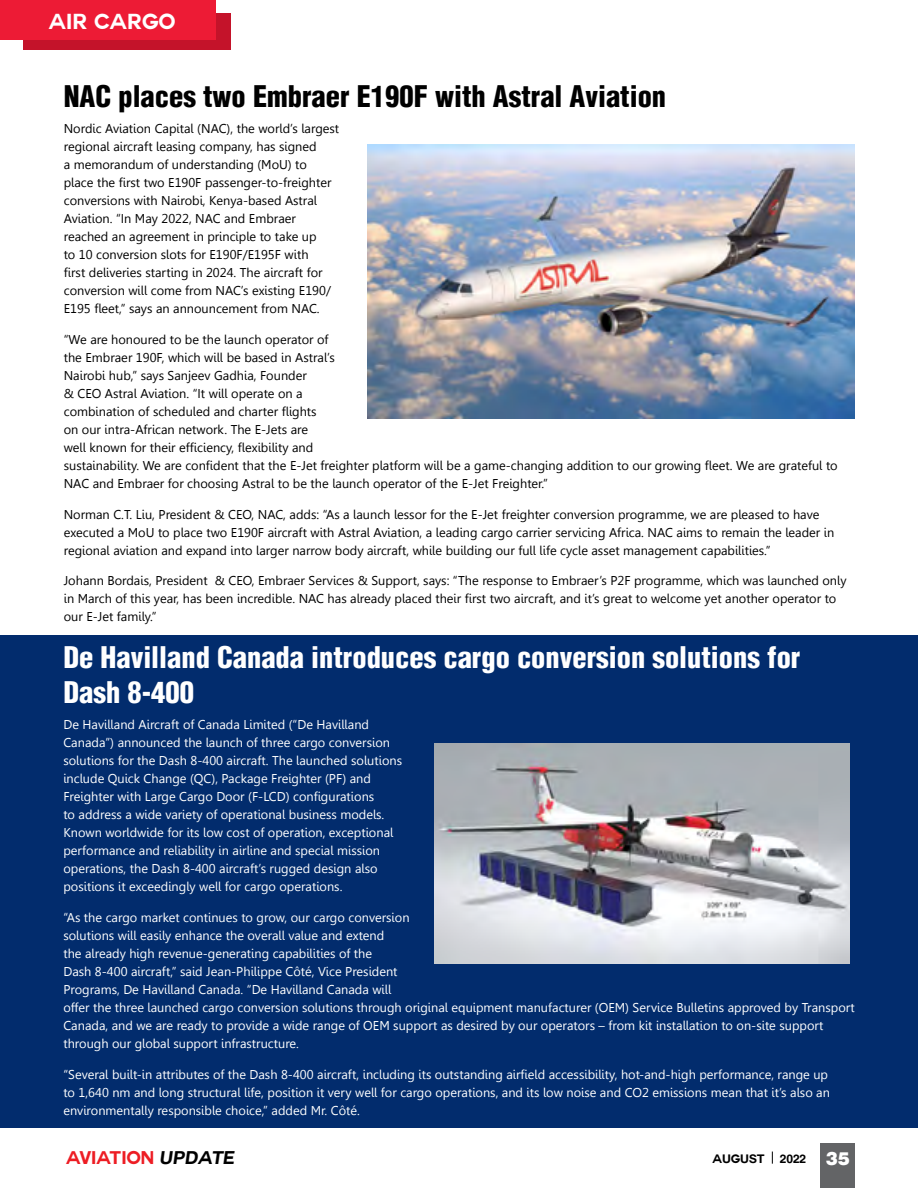
<style>
.page{position:relative;width:918px;height:1188px;background:#fff}
.page>*{position:absolute;margin:0;border:0;box-sizing:border-box;transform-origin:0 0}
.t1{font:900 condensed 28.5px/34.2px "Context Black Condensed S Si";color:#fff}
.t2{font:900 condensed 28.5px "Context Black Condensed S Si";color:#000}
.t3{font:700 21.3px "Couture";color:#fff}
.t4{font:700 18px "Couture";color:#ed1d24}
.t5{font:12.75px/18px "Gisha";color:#000}
.t6{font:12.75px/18px "Gisha";color:#fff}
.t7{font:700 12px "Couture";color:#000}
.s1{font-style:italic;color:#000}
.s2{font-family:"Context Black S Si";font-weight:900;font-size:18px;color:#fff}
</style>
<div class="page">
<div style="left:0;top:635px;width:918px;height:493px;background:#022c6d"></div>
<img style="left:434px;top:744px;width:415px;height:220px">
<img style="left:368px;top:145px;width:487px;height:274px">
<div style="left:23px;top:14px;width:207px;height:36px;background:#c4132a"></div>
<div style="left:0;top:0;width:216px;height:39px;background:#ed1b35"></div>
<div style="left:820px;top:1144px;width:35px;height:44px;background:#636466"></div>
<svg style="left:772px;top:1152px;width:1px;height:12px"></svg>
<h2 class="t3" style="left:49px;top:11px;width:128px">AIR CARGO</h2>
<h1 class="t2" style="left:64px;top:78px;width:604px">NAC places two Embraer E190F with Astral Aviation</h1>
<p class="t5" style="left:64px;top:120px;width:277px">Nordic Aviation Capital (NAC), the world’s largest regional aircraft leasing company, has signed<br>a memorandum of understanding (MoU) to place the first two E190F passenger-to-freighter conversions with Nairobi, Kenya-based Astral Aviation. “In May 2022, NAC and Embraer reached an agreement in principle to take up<br>to 10 conversion slots for E190F/E195F with<br>first deliveries starting in 2024. The aircraft for conversion will come from NAC’s existing E190/ E195 fleet,” says an announcement from NAC.</p>
<p class="t5" style="left:64px;top:330px;width:775px">“We are honoured to be the launch operator of<br>the Embraer 190F, which will be based in Astral’s<br>Nairobi hub,” says Sanjeev Gadhia, Founder<br>&amp; CEO Astral Aviation. “It will operate on a<br>combination of scheduled and charter flights<br>on our intra-African network. The E-Jets are<br>well known for their efficiency, flexibility and<br>sustainability. We are confident that the E-Jet freighter platform will be a game-changing addition to our growing fleet. We are grateful to NAC and Embraer for choosing Astral to be the launch operator of the E-Jet Freighter.”</p>
<p class="t5" style="left:64px;top:505px;width:772px">Norman C.T. Liu, President &amp; CEO, NAC, adds: “As a launch lessor for the E-Jet freighter conversion programme, we are pleased to have executed a MoU to place two E190F aircraft with Astral Aviation, a leading cargo carrier servicing Africa. NAC aims to remain the leader in regional aviation and expand into larger narrow body aircraft, while building our full life cycle asset management capabilities.”</p>
<p class="t5" style="left:64px;top:572px;width:784px">Johann Bordais, President &amp; CEO, Embraer Services &amp; Support, says: “The response to Embraer’s P2F programme, which was launched only in March of this year, has been incredible. NAC has already placed their first two aircraft, and it’s great to welcome yet another operator to our E-Jet family.”</p>
<h1 class="t1" style="left:63px;top:640px;width:738px">De Havilland Canada introduces cargo conversion solutions for<br>Dash 8-400</h1>
<p class="t6" style="left:63px;top:716px;width:340px">De Havilland Aircraft of Canada Limited (“De Havilland Canada”) announced the launch of three cargo conversion solutions for the Dash 8-400 aircraft. The launched solutions include Quick Change (QC), Package Freighter (PF) and Freighter with Large Cargo Door (F-LCD) configurations<br>to address a wide variety of operational business models.<br>Known worldwide for its low cost of operation, exceptional performance and reliability in airline and special mission operations, the Dash 8-400 aircraft’s rugged design also positions it exceedingly well for cargo operations.</p>
<p class="t6" style="left:63px;top:908px;width:793px">“As the cargo market continues to grow, our cargo conversion<br>solutions will easily enhance the overall value and extend<br>the already high revenue-generating capabilities of the<br>Dash 8-400 aircraft,” said Jean-Philippe Côté, Vice President<br>Programs, De Havilland Canada. “De Havilland Canada will<br>offer the three launched cargo conversion solutions through original equipment manufacturer (OEM) Service Bulletins approved by Transport Canada, and we are ready to provide a wide range of OEM support as desired by our operators – from kit installation to on-site support through our global support infrastructure.</p>
<p class="t6" style="left:63px;top:1065px;width:768px">“Several built-in attributes of the Dash 8-400 aircraft, including its outstanding airfield accessibility, hot-and-high performance, range up to 1,640 nm and long structural life, position it very well for cargo operations, and its low noise and CO2 emissions mean that it’s also an environmentally responsible choice,” added Mr. Côté.</p>
<h3 class="t4" style="left:66px;top:1149px;width:170px">AVIATION <span class="s1">UPDATE</span></h3>
<p class="t7" style="left:712px;top:1153px;width:54px">AUGUST</p>
<p class="t7" style="left:780px;top:1153px;width:71px">2022 <span class="s2">35</span></p>
</div>
